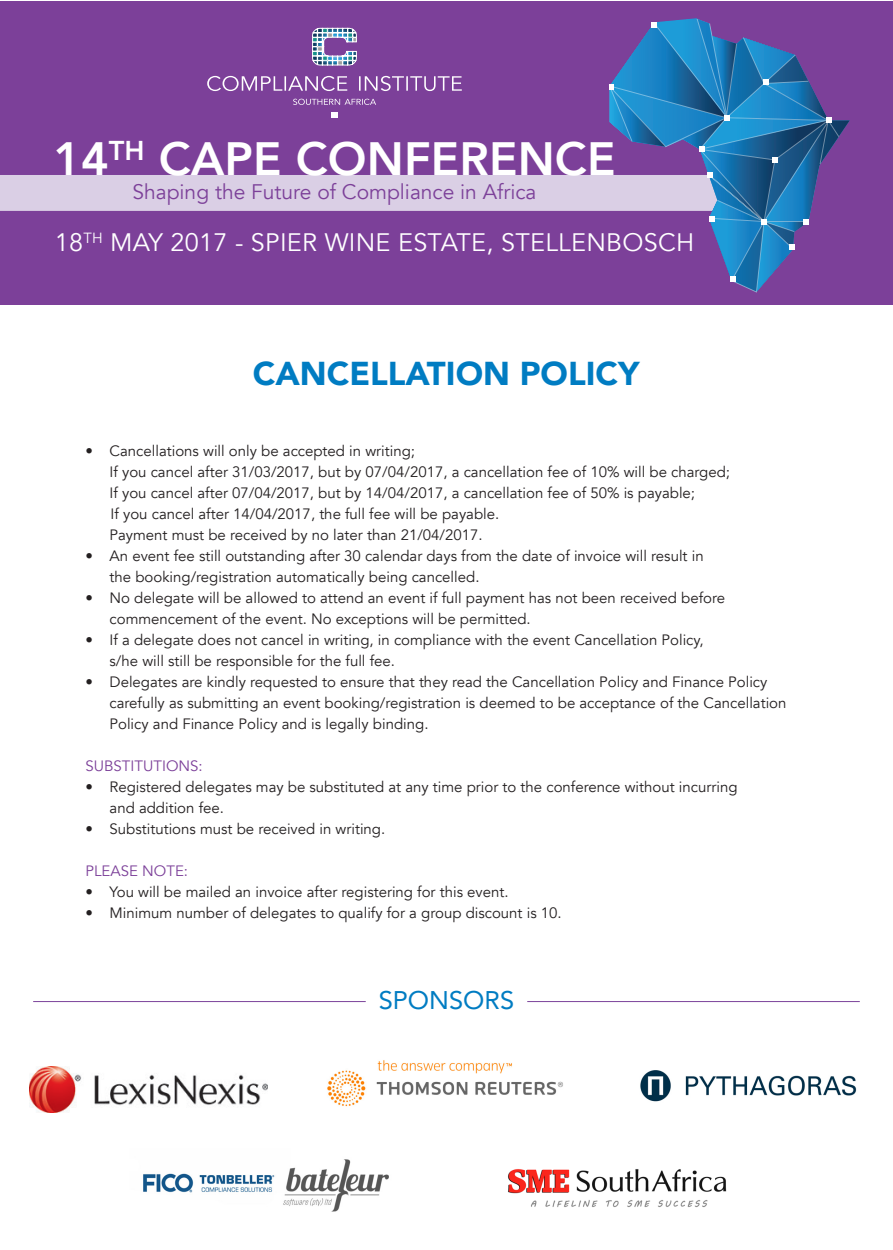
<style>
.page{position:relative;width:893px;height:1250px;background:#fff}
.page>*{position:absolute;margin:0;border:0;box-sizing:border-box;transform-origin:0 0}
.t1{font:800 46.65px "Avenir";letter-spacing:.005em;color:#fff}
.t2{font:900 33px "Avenir";color:#007cc2}
.t3{font:25.5px "Avenir";color:#007cc2}
.t4{font:25.2px "Avenir";letter-spacing:.01em;color:#fff}
.t5{font:21px "Avenir";color:#7c4099}
.t6{font:15px/21px "Avenir";color:#231f20}
.t7{font:15px "Avenir";color:#7c4099}
</style>
<div class="page">
<img style="left:327px;top:1060px;width:236px;height:47px">
<img style="left:143px;top:1159px;width:246px;height:53px">
<img style="left:640px;top:1070px;width:217px;height:32px">
<img style="left:29px;top:1066px;width:238px;height:46px">
<img style="left:508px;top:1169px;width:219px;height:39px">
<hr style="left:33px;top:1001px;width:333px;height:1px;background:#7b439a">
<hr style="left:527px;top:1001px;width:333px;height:1px;background:#7b439a">
<div style="left:0;top:1px;width:893px;height:304px;background:#7c4099"></div>
<svg style="left:0;top:18px;width:839px;height:275px"></svg>
<h1 class="t1" style="left:53px;top:123px;width:564px">14<sup>TH</sup> CAPE CONFERENCE</h1>
<h3 class="t5" style="left:132px;top:179px;width:406px">Shaping the Future of Compliance in Africa</h3>
<h3 class="t4" style="left:55px;top:227px;width:641px">18<sup>TH</sup> MAY 2017 - SPIER WINE ESTATE, STELLENBOSCH</h3>
<h2 class="t2" style="left:253px;top:345px;width:388px">CANCELLATION POLICY</h2>
<p class="t6" style="left:110px;top:440px;width:622px;text-indent:-24px">• Cancellations will only be accepted in writing;<br>If you cancel after 31/03/2017, but by 07/04/2017, a cancellation fee of 10% will be charged; If you cancel after 07/04/2017, but by 14/04/2017, a cancellation fee of 50% is payable;<br>If you cancel after 14/04/2017, the full fee will be payable.<br>Payment must be received by no later than 21/04/2017.</p>
<p class="t6" style="left:110px;top:545px;width:596px;text-indent:-24px">• An event fee still outstanding after 30 calendar days from the date of invoice will result in the booking/registration automatically being cancelled.</p>
<p class="t6" style="left:110px;top:587px;width:617px;text-indent:-24px">• No delegate will be allowed to attend an event if full payment has not been received before commencement of the event. No exceptions will be permitted.</p>
<p class="t6" style="left:110px;top:629px;width:595px;text-indent:-24px">• If a delegate does not cancel in writing, in compliance with the event Cancellation Policy, s/he will still be responsible for the full fee.</p>
<p class="t6" style="left:110px;top:671px;width:678px;text-indent:-24px">• Delegates are kindly requested to ensure that they read the Cancellation Policy and Finance Policy carefully as submitting an event booking/registration is deemed to be acceptance of the Cancellation<br>Policy and Finance Policy and is legally binding.</p>
<p class="t7" style="left:86px;top:756px;width:119px">SUBSTITUTIONS:</p>
<p class="t6" style="left:110px;top:776px;width:629px;text-indent:-24px">• Registered delegates may be substituted at any time prior to the conference without incurring and addition fee.</p>
<p class="t6" style="left:86px;top:818px;width:301px">• Substitutions must be received in writing.</p>
<p class="t7" style="left:86px;top:861px;width:104px">PLEASE NOTE:</p>
<p class="t6" style="left:86px;top:881px;width:425px">• You will be mailed an invoice after registering for this event.</p>
<p class="t6" style="left:86px;top:902px;width:478px">• Minimum number of delegates to qualify for a group discount is 10.</p>
<h3 class="t3" style="left:379px;top:980px;width:137px">SPONSORS</h3>
</div>
